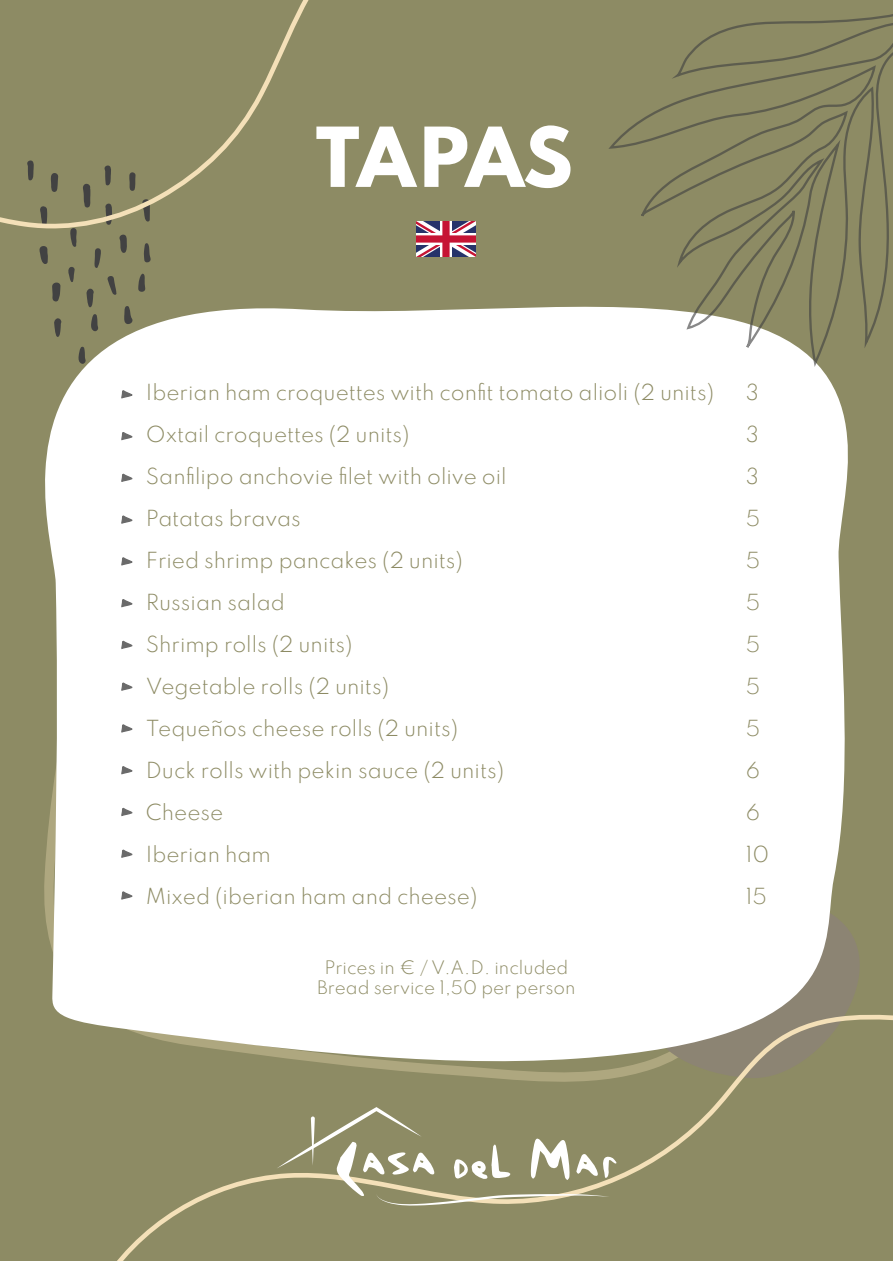
<style>
.page{position:relative;width:893px;height:1263px;background:#fff}
.page>*{position:absolute;margin:0;border:0;box-sizing:border-box;transform-origin:0 0}
.t1{font:100 73.2px "Spartan";letter-spacing:-.035em;color:#fff}
.t2{font:100 19.65px "Spartan";color:#8d8b64}
.t3{font:100 16.5px/19.8px "Spartan";color:#8d8b64;text-align:center}
</style>
<div class="page">
<div style="left:0;top:0;width:893px;height:1261px;background:#8d8b64"></div>
<svg style="left:107px;top:276px;width:9px;height:14px"></svg>
<svg style="left:69px;top:274px;width:5px;height:8px"></svg>
<svg style="left:138px;top:274px;width:8px;height:16px"></svg>
<svg style="left:52px;top:282px;width:9px;height:8px"></svg>
<div style="left:44px;top:290px;width:816px;height:734px;background:#fff"></div>
<svg style="left:121px;top:390px;width:11px;height:8px"></svg>
<svg style="left:121px;top:432px;width:11px;height:8px"></svg>
<svg style="left:121px;top:474px;width:11px;height:8px"></svg>
<svg style="left:121px;top:516px;width:11px;height:8px"></svg>
<svg style="left:121px;top:557px;width:11px;height:8px"></svg>
<svg style="left:121px;top:599px;width:11px;height:8px"></svg>
<svg style="left:121px;top:641px;width:11px;height:8px"></svg>
<svg style="left:121px;top:683px;width:11px;height:8px"></svg>
<svg style="left:121px;top:724px;width:11px;height:8px"></svg>
<svg style="left:121px;top:766px;width:11px;height:8px"></svg>
<svg style="left:121px;top:808px;width:11px;height:8px"></svg>
<svg style="left:121px;top:850px;width:11px;height:8px"></svg>
<svg style="left:121px;top:891px;width:11px;height:9px"></svg>
<svg style="left:0;top:0;width:473px;height:274px"></svg>
<svg style="left:91px;top:1012px;width:802px;height:249px"></svg>
<svg style="left:608px;top:14px;width:285px;height:353px"></svg>
<svg style="left:277px;top:1107px;width:339px;height:98px"></svg>
<img style="left:417px;top:222px;width:58px;height:35px">
<h1 class="t1" style="left:316px;top:103px;width:259px">TAPAS</h1>
<p class="t2" style="left:146px;top:377px;width:570px">Iberian ham croquettes with confit tomato alioli (2 units)</p>
<p class="t2" style="left:746px;top:377px;width:15px">3</p>
<p class="t2" style="left:146px;top:419px;width:265px">Oxtail croquettes (2 units)</p>
<p class="t2" style="left:746px;top:419px;width:15px">3</p>
<p class="t2" style="left:146px;top:461px;width:362px">Sanfilipo anchovie filet with olive oil</p>
<p class="t2" style="left:746px;top:461px;width:15px">3</p>
<p class="t2" style="left:146px;top:503px;width:156px">Patatas bravas</p>
<p class="t2" style="left:746px;top:503px;width:16px">5</p>
<p class="t2" style="left:146px;top:545px;width:319px">Fried shrimp pancakes (2 units)</p>
<p class="t2" style="left:746px;top:545px;width:16px">5</p>
<p class="t2" style="left:146px;top:587px;width:141px">Russian salad</p>
<p class="t2" style="left:746px;top:587px;width:16px">5</p>
<p class="t2" style="left:146px;top:629px;width:208px">Shrimp rolls (2 units)</p>
<p class="t2" style="left:746px;top:629px;width:16px">5</p>
<p class="t2" style="left:146px;top:671px;width:245px">Vegetable rolls (2 units)</p>
<p class="t2" style="left:746px;top:671px;width:16px">5</p>
<p class="t2" style="left:146px;top:713px;width:314px">Tequeños cheese rolls (2 units)</p>
<p class="t2" style="left:746px;top:713px;width:16px">5</p>
<p class="t2" style="left:146px;top:755px;width:360px">Duck rolls with pekin sauce (2 units)</p>
<p class="t2" style="left:746px;top:755px;width:16px">6</p>
<p class="t2" style="left:146px;top:797px;width:79px">Cheese</p>
<p class="t2" style="left:746px;top:797px;width:16px">6</p>
<p class="t2" style="left:146px;top:839px;width:127px">Iberian ham</p>
<p class="t2" style="left:746px;top:839px;width:25px">10</p>
<p class="t2" style="left:146px;top:881px;width:333px">Mixed (iberian ham and cheese)</p>
<p class="t2" style="left:746px;top:881px;width:23px">15</p>
<p class="t3" style="left:317px;top:957px;width:260px">Prices in € / V.A.D. included<br>Bread service 1,50 per person</p>
</div>
